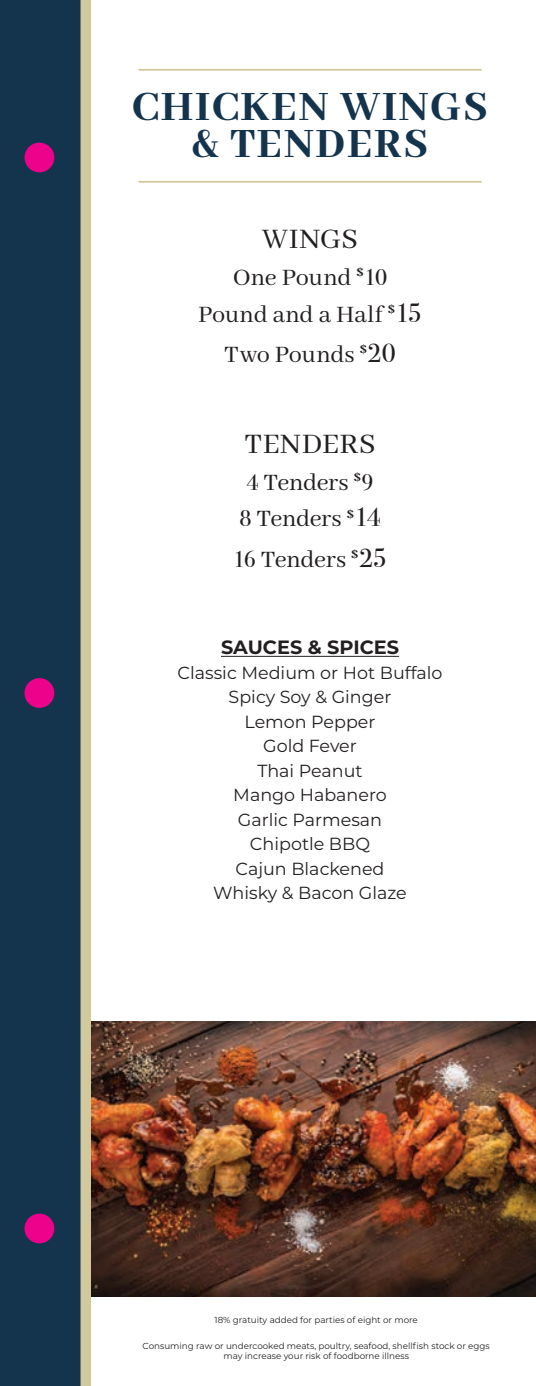
<style>
.page{position:relative;width:536px;height:1386px;background:#fff}
.page>*{position:absolute;margin:0;border:0;box-sizing:border-box;transform-origin:0 0}
.t1{font:800 45.5px/36.8px "Abhaya Libre";letter-spacing:.04em;color:#14344d;text-align:center}
.t2{font:31.5px "Abhaya Libre";letter-spacing:.015em;color:#231f20}
.t3{font:26.25px/36.8px "Abhaya Libre";letter-spacing:-.015em;color:#231f20;text-align:center}
.t4{font:700 19.25px "Montserrat";color:#231f20}
.t5{font:17.5px/24.5px "Montserrat";color:#231f20;text-align:center}
.t6{font:8.75px/10.5px "Montserrat";color:#231f20;text-align:center}
.s1{font-family:"Bodoni Svty Two ITCTT";font-size:22.75px}
.s2{font-family:"Bodoni Svty Two ITCTT"}
</style>
<div class="page">
<svg style="left:0;top:0;width:91px;height:1386px;background:#2a4556"></svg>
<hr style="left:221px;top:656px;width:178px;height:1px;background:#231f20">
<hr style="left:138px;top:69px;width:343px;height:2px;background:#d2c89e">
<hr style="left:138px;top:181px;width:343px;height:2px;background:#d2c89e">
<img style="left:91px;top:1022px;width:445px;height:275px">
<div style="left:24px;top:143px;width:30px;height:29px;background:#ed028c;border-radius:50%"></div>
<div style="left:24px;top:678px;width:30px;height:30px;background:#ed028c;border-radius:50%"></div>
<div style="left:24px;top:1214px;width:30px;height:29px;background:#ed028c;border-radius:50%"></div>
<h1 class="t1" style="left:132px;top:90px;width:357px">CHICKEN WINGS &amp; TENDERS</h1>
<h2 class="t2" style="left:262px;top:222px;width:97px">WINGS</h2>
<h3 class="t3" style="left:198px;top:260px;width:225px">One Pound <sup>$</sup><span class="s1">10<br></span>Pound and a Half <sup>$</sup><span class="s2">15</span></h3>
<h3 class="t3" style="left:224px;top:337px;width:173px">Two Pounds <sup>$</sup><span class="s2">20</span></h3>
<h2 class="t2" style="left:244px;top:426px;width:132px">TENDERS</h2>
<h3 class="t3" style="left:239px;top:465px;width:143px;text-align:left"><span class="s1">4</span> Tenders <sup>$</sup><span class="s1">9<br>8</span> Tenders <sup>$</sup><span class="s2">14</span></h3>
<h3 class="t3" style="left:233px;top:542px;width:155px"><span class="s1">16</span> Tenders <sup>$</sup><span class="s2">25</span></h3>
<h3 class="t4" style="left:221px;top:634px;width:179px">SAUCES &amp; SPICES</h3>
<h3 class="t5" style="left:177px;top:660px;width:266px">Classic Medium or Hot Buffalo<br>Spicy Soy &amp; Ginger<br>Lemon Pepper<br>Gold Fever<br>Thai Peanut<br>Mango Habanero<br>Garlic Parmesan<br>Chipotle BBQ<br>Cajun Blackened<br>Whisky &amp; Bacon Glaze</h3>
<p class="t6" style="left:214px;top:1314px;width:205px">18% gratuity added for parties of eight or more</p>
<p class="t6" style="left:142px;top:1340px;width:348px">Consuming raw or undercooked meats, poultry, seafood, shellfish stock or eggs may increase your risk of foodborne illness</p>
</div>
